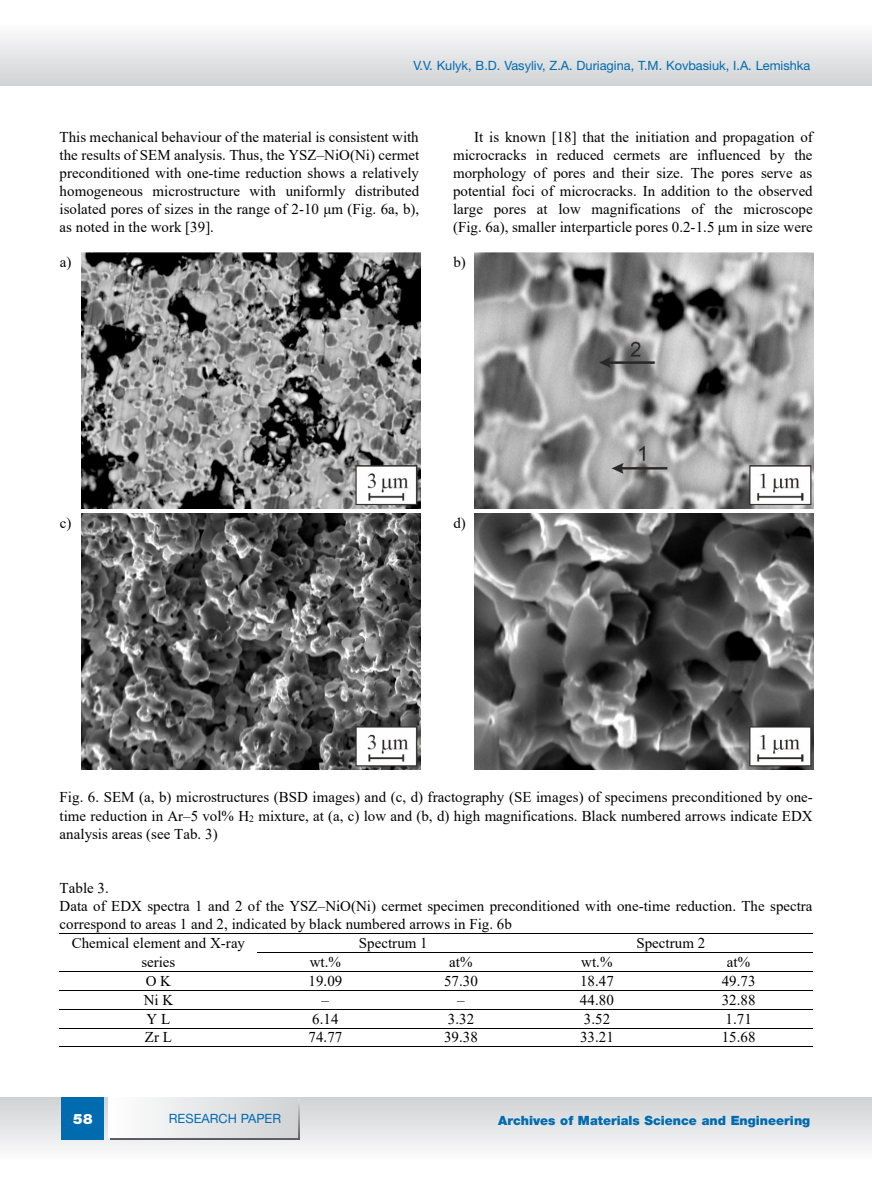
<style>
.page{position:relative;width:872px;height:1191px;background:#fff}
.page>*{position:absolute;margin:0;border:0;box-sizing:border-box;transform-origin:0 0}
.t1{font:15px/18.1px "Times New Roman";letter-spacing:.005em;color:#000;text-align:justify}
.t2{font:900 14.25px "Helvetica Neue LT Pro";color:#fff}
.t3{font:12.75px "Helvetica Neue LT Pro";color:#006baf}
.t4{font:900 12.75px "Helvetica Neue LT Pro";color:#006baf}
</style>
<div class="page">
<svg style="left:0;top:35px;width:871px;height:50px"></svg>
<svg style="left:0;top:1097px;width:871px;height:52px"></svg>
<div style="left:62px;top:1097px;width:42px;height:43px;background:#006baf"></div>
<div style="left:111px;top:1099px;width:189px;height:41px;background:linear-gradient(to right,#fdfdfe,#d0d1d4)"></div>
<svg style="left:108px;top:1097px;width:190px;height:40px"></svg>
<hr style="left:60px;top:933px;width:752px;height:1px;background:#000">
<hr style="left:257px;top:952px;width:273px;height:1px;background:#000">
<hr style="left:530px;top:952px;width:134px;height:1px;background:#000">
<hr style="left:664px;top:952px;width:148px;height:1px;background:#000">
<hr style="left:60px;top:971px;width:470px;height:1px;background:#000">
<hr style="left:530px;top:971px;width:134px;height:1px;background:#000">
<hr style="left:664px;top:971px;width:148px;height:1px;background:#000">
<hr style="left:60px;top:989px;width:470px;height:1px;background:#000">
<hr style="left:530px;top:989px;width:134px;height:1px;background:#000">
<hr style="left:664px;top:989px;width:148px;height:1px;background:#000">
<hr style="left:60px;top:1008px;width:470px;height:1px;background:#000">
<hr style="left:530px;top:1008px;width:134px;height:1px;background:#000">
<hr style="left:664px;top:1008px;width:148px;height:1px;background:#000">
<hr style="left:60px;top:1027px;width:470px;height:1px;background:#000">
<hr style="left:530px;top:1027px;width:134px;height:1px;background:#000">
<hr style="left:664px;top:1027px;width:148px;height:1px;background:#000">
<hr style="left:58px;top:1046px;width:199px;height:1px;background:#000">
<hr style="left:256px;top:1046px;width:137px;height:1px;background:#000">
<hr style="left:392px;top:1046px;width:137px;height:1px;background:#000">
<hr style="left:528px;top:1046px;width:136px;height:1px;background:#000">
<hr style="left:663px;top:1046px;width:149px;height:1px;background:#000">
<img style="left:81px;top:253px;width:340px;height:255px">
<img style="left:474px;top:253px;width:339px;height:255px">
<img style="left:81px;top:514px;width:340px;height:255px">
<img style="left:474px;top:514px;width:339px;height:255px">
<p class="t3" style="left:413px;top:57px;width:398px">V.V. Kulyk, B.D. Vasyliv, Z.A. Duriagina, T.M. Kovbasiuk, I.A. Lemishka</p>
<p class="t1" style="left:60px;top:127px;width:361px">This mechanical behaviour of the material is consistent with the results of SEM analysis. Thus, the YSZ–NiO(Ni) cermet preconditioned with one-time reduction shows a relatively homogeneous microstructure with uniformly distributed isolated pores of sizes in the range of 2-10 μm (Fig. 6a, b), as noted in the work [39].</p>
<p class="t1" style="left:453px;top:127px;width:361px;text-indent:21px">It is known [18] that the initiation and propagation of microcracks in reduced cermets are influenced by the morphology of pores and their size. The pores serve as potential foci of microcracks. In addition to the observed large pores at low magnifications of the microscope (Fig. 6a), smaller interparticle pores 0.2-1.5 μm in size were</p>
<p class="t1" style="left:60px;top:252px;width:13px">a)</p>
<p class="t1" style="left:453px;top:252px;width:14px">b)</p>
<p class="t1" style="left:60px;top:513px;width:13px">c)</p>
<p class="t1" style="left:453px;top:513px;width:14px">d)</p>
<p class="t1" style="left:60px;top:788px;width:755px">Fig. 6. SEM (a, b) microstructures (BSD images) and (c, d) fractography (SE images) of specimens preconditioned by one&shy;time reduction in Ar–5 vol% H<sub>2</sub> mixture, at (a, c) low and (b, d) high magnifications. Black numbered arrows indicate EDX analysis areas (see Tab. 3)</p>
<p class="t1" style="left:60px;top:878px;width:51px">Table 3.</p>
<p class="t1" style="left:60px;top:896px;width:754px">Data of EDX spectra 1 and 2 of the YSZ–NiO(Ni) cermet specimen preconditioned with one-time reduction. The spectra</p>
<p class="t1" style="left:60px;top:914px;width:454px">correspond to areas 1 and 2, indicated by black numbered arrows in Fig. 6b</p>
<p class="t1" style="left:72px;top:933px;width:175px">Chemical element and X-ray</p>
<p class="t1" style="left:141px;top:952px;width:36px">series</p>
<p class="t1" style="left:359px;top:933px;width:70px">Spectrum 1</p>
<p class="t1" style="left:636px;top:933px;width:70px">Spectrum 2</p>
<p class="t1" style="left:310px;top:952px;width:33px">wt.%</p>
<p class="t1" style="left:449px;top:952px;width:25px">at%</p>
<p class="t1" style="left:581px;top:952px;width:33px">wt.%</p>
<p class="t1" style="left:727px;top:952px;width:25px">at%</p>
<p class="t2" style="left:73px;top:1110px;width:21px">58</p>
<p class="t1" style="left:146px;top:971px;width:27px">O K</p>
<p class="t1" style="left:308px;top:971px;width:35px">19.09</p>
<p class="t1" style="left:444px;top:971px;width:35px">57.30</p>
<p class="t1" style="left:580px;top:971px;width:35px">18.47</p>
<p class="t1" style="left:721px;top:971px;width:35px">49.73</p>
<p class="t1" style="left:144px;top:990px;width:31px">Ni K</p>
<p class="t1" style="left:580px;top:990px;width:35px">44.80</p>
<p class="t1" style="left:721px;top:990px;width:35px">32.88</p>
<p class="t1" style="left:147px;top:1009px;width:25px">Y L</p>
<p class="t1" style="left:312px;top:1009px;width:28px">6.14</p>
<p class="t1" style="left:448px;top:1009px;width:28px">3.32</p>
<p class="t1" style="left:584px;top:1009px;width:28px">3.52</p>
<p class="t1" style="left:725px;top:1009px;width:28px">1.71</p>
<p class="t1" style="left:145px;top:1027px;width:29px">Zr L</p>
<p class="t1" style="left:308px;top:1027px;width:35px">74.77</p>
<p class="t1" style="left:444px;top:1027px;width:35px">39.38</p>
<p class="t1" style="left:580px;top:1027px;width:35px">33.21</p>
<p class="t1" style="left:721px;top:1027px;width:35px">15.68</p>
<p class="t3" style="left:169px;top:1110px;width:114px">RESEARCH PAPER</p>
<p class="t4" style="left:498px;top:1112px;width:313px">Archives of Materials Science and Engineering</p>
</div>
